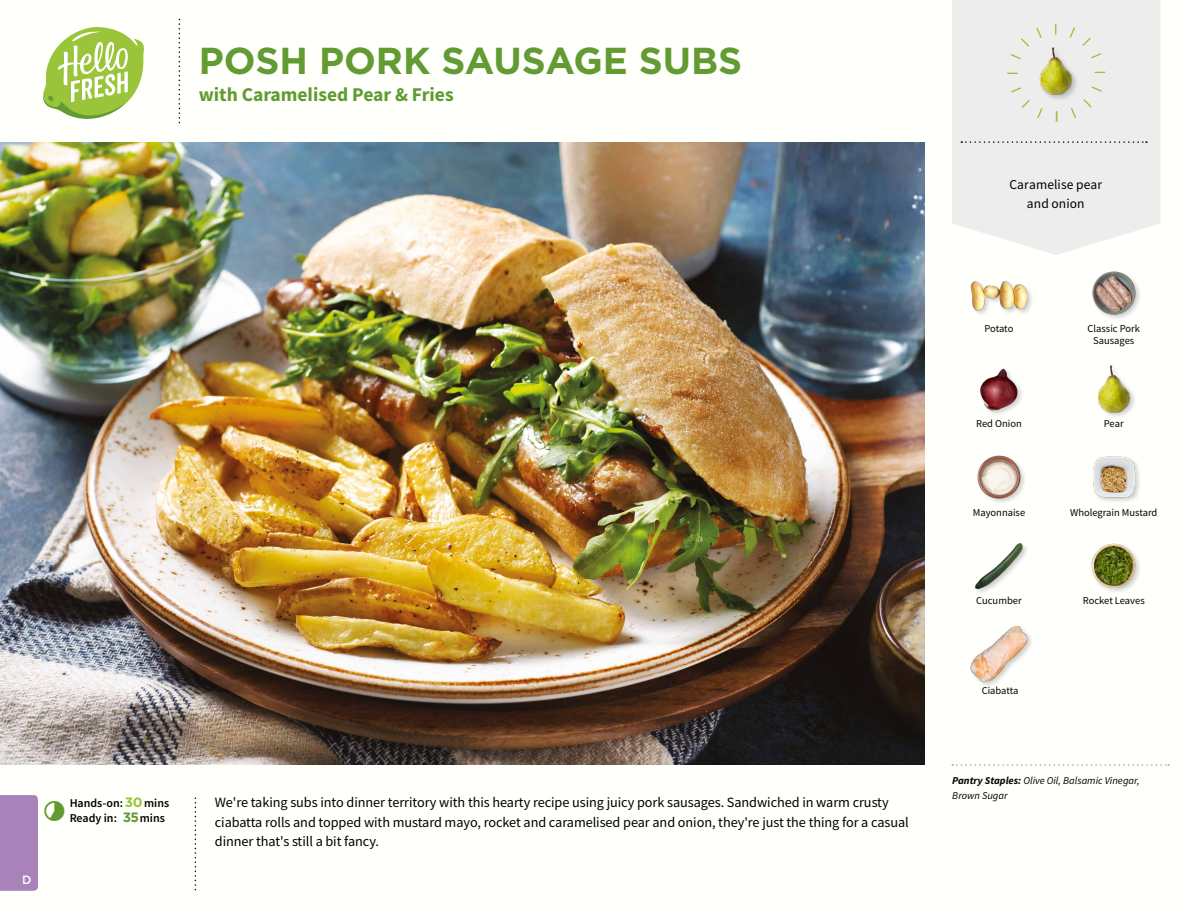
<style>
.page{position:relative;width:1188px;height:918px;background:#fff}
.page>*{position:absolute;margin:0;border:0;box-sizing:border-box;transform-origin:0 0}
.t1{font:700 37.5px "Gotham";color:#619b31}
.t2{font:700 19.5px "Source Sans Pro";color:#619b31}
.t3{font:14.25px/19.5px "Source Sans Pro";letter-spacing:-.005em;color:#000}
.t4{font:13.5px/18.9px "Source Sans Pro";letter-spacing:.005em;color:#000;text-align:center}
.t5{font:600 12px/15px "Source Sans Pro";color:#000}
.t6{font:500 12px "Gotham";color:#fff}
.t7{font:10.5px/12px "Source Sans Pro";color:#000;text-align:center}
.t8{font:italic 10.5px/15px "Source Sans Pro";color:#000}
.s1{font-family:"Gotham";font-weight:700;font-size:13.5px;color:#9ac43a}
.s2{font-family:"Gotham";font-weight:700;font-size:13.5px;color:#619b31}
.s3{font-weight:700}
</style>
<div class="page">
<svg style="left:43px;top:27px;width:101px;height:92px"></svg>
<div style="left:0;top:795px;width:38px;height:96px;background:#a783ba"></div>
<svg style="left:952px;top:0;width:208px;height:255px;background:#eeeeed"></svg>
<svg style="left:961px;top:141px;width:186px;height:2px"></svg>
<div style="left:1007px;top:24px;width:98px;height:98px;border:11px dashed #9ac43a;border-radius:50%"></div>
<img style="left:0;top:142px;width:925px;height:623px">
<svg style="left:952px;top:764px;width:217px;height:2px"></svg>
<div style="left:969px;top:625px;width:65px;height:64px;background:#000;opacity:.2"></div>
<img style="left:970px;top:625px;width:58px;height:58px">
<img style="left:974px;top:543px;width:53px;height:50px">
<img style="left:1093px;top:456px;width:47px;height:46px">
<img style="left:1091px;top:543px;width:49px;height:49px">
<div style="left:1096px;top:365px;width:41px;height:54px;background:#000;opacity:.2"></div>
<img style="left:1096px;top:365px;width:41px;height:47px">
<img style="left:977px;top:455px;width:48px;height:48px">
<img style="left:980px;top:368px;width:42px;height:47px">
<img style="left:1092px;top:271px;width:48px;height:48px">
<div style="left:970px;top:280px;width:64px;height:37px;background:#000;opacity:.2"></div>
<img style="left:970px;top:280px;width:58px;height:37px">
<div style="left:1039px;top:47px;width:41px;height:54px;background:#000;opacity:.2"></div>
<img style="left:1032px;top:48px;width:48px;height:47px">
<h1 class="t1" style="left:199px;top:36px;width:545px">POSH PORK SAUSAGE SUBS</h1>
<h2 class="t2" style="left:199px;top:82px;width:256px">with Caramelised Pear &amp; Fries</h2>
<p class="t4" style="left:1009px;top:175px;width:94px">Caramelise pear and onion</p>
<p class="t6" style="left:22px;top:872px;width:11px">D</p>
<p class="t5" style="left:70px;top:796px;width:101px">Hands-on: <span class="s1">30</span>mins<br>Ready in: <span class="s2">35</span>mins</p>
<p class="t3" style="left:215px;top:793px;width:696px">We're taking subs into dinner territory with this hearty recipe using juicy pork sausages. Sandwiched in warm crusty ciabatta rolls and topped with mustard mayo, rocket and caramelised pear and onion, they're just the thing for a casual dinner that's still a bit fancy.</p>
<p class="t7" style="left:985px;top:322px;width:30px">Potato</p>
<p class="t7" style="left:1088px;top:322px;width:54px">Classic Pork<br>Sausages</p>
<p class="t7" style="left:976px;top:418px;width:47px">Red Onion</p>
<p class="t7" style="left:1104px;top:418px;width:21px">Pear</p>
<p class="t7" style="left:973px;top:506px;width:54px">Mayonnaise</p>
<p class="t7" style="left:1070px;top:506px;width:89px">Wholegrain Mustard</p>
<p class="t7" style="left:976px;top:595px;width:47px">Cucumber</p>
<p class="t7" style="left:1083px;top:595px;width:63px">Rocket Leaves</p>
<p class="t7" style="left:982px;top:684px;width:38px">Ciabatta</p>
<p class="t8" style="left:952px;top:773px;width:189px"><span class="s3">Pantry Staples:</span> Olive Oil, Balsamic Vinegar,<br>Brown Sugar</p>
</div>
